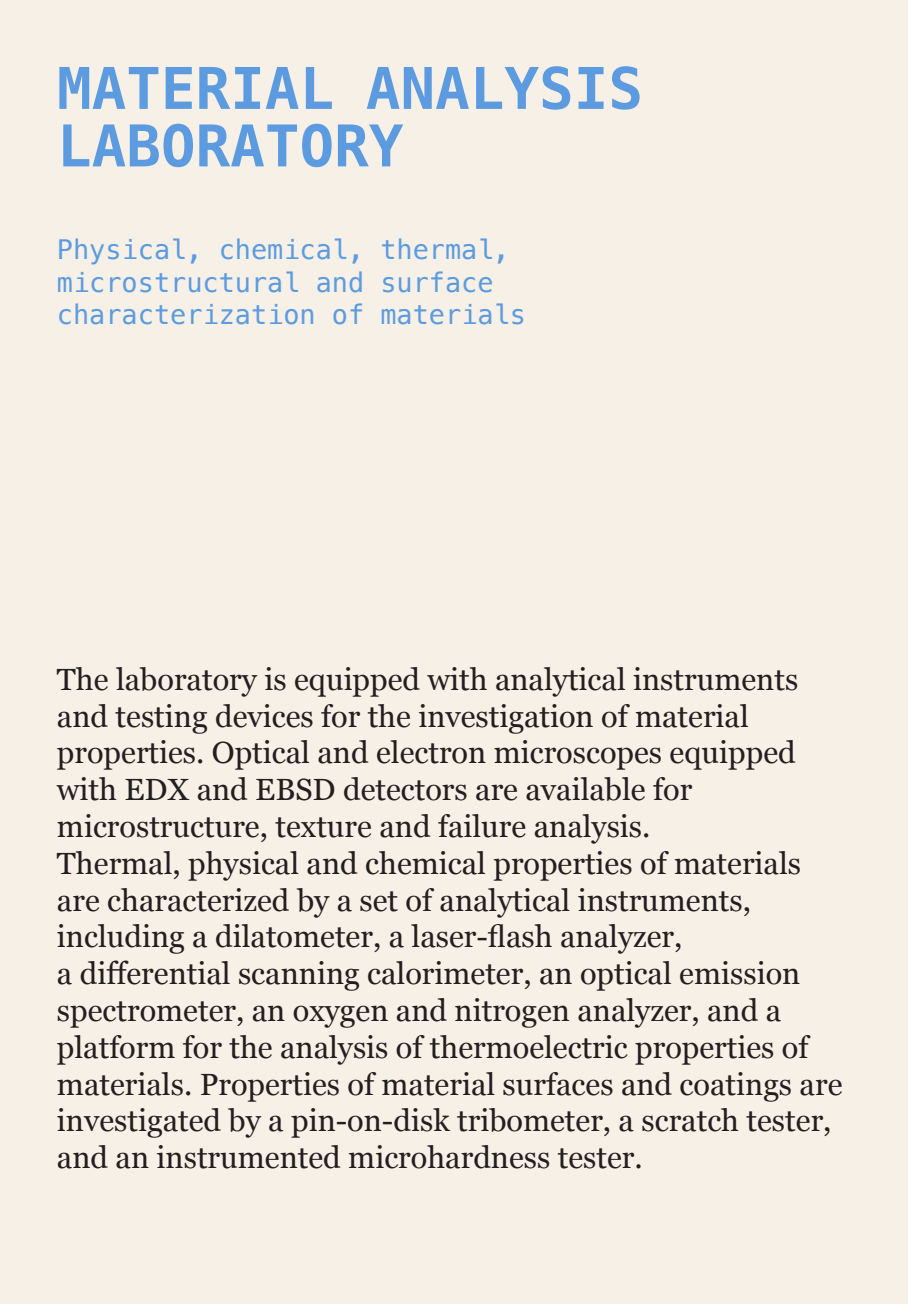
<style>
.page{position:relative;width:908px;height:1304px;background:#fff}
.page>*{position:absolute;margin:0;border:0;box-sizing:border-box;transform-origin:0 0}
.t1{font:700 57.6px/57.6px "Menlo";color:#5c9be0}
.t2{font:30.6px/36.8px "Georgia";color:#231f20}
.t3{font:26.8px/32.2px "Menlo";color:#5c9be0}
</style>
<div class="page">
<div style="left:0;top:0;width:907px;height:1304px;background:#f7f0e6"></div>
<p class="t1" style="left:57px;top:61px;width:587px">MATERIAL ANALYSIS<br>LABORATORY</p>
<p class="t3" style="left:57px;top:234px;width:470px">Physical, chemical, thermal, microstructural and surface characterization of materials</p>
<p class="t2" style="left:57px;top:659px;width:786px">The laboratory is equipped with analytical instruments and testing devices for the investigation of material properties. Optical and electron microscopes equipped with EDX and EBSD detectors are available for microstructure, texture and failure analysis.<br>Thermal, physical and chemical properties of materials are characterized by a set of analytical instruments, including a dilatometer, a laser-flash analyzer,<br>a differential scanning calorimeter, an optical emission spectrometer, an oxygen and nitrogen analyzer, and a platform for the analysis of thermoelectric properties of materials. Properties of material surfaces and coatings are investigated by a pin-on-disk tribometer, a scratch tester, and an instrumented microhardness tester.</p>
</div>
